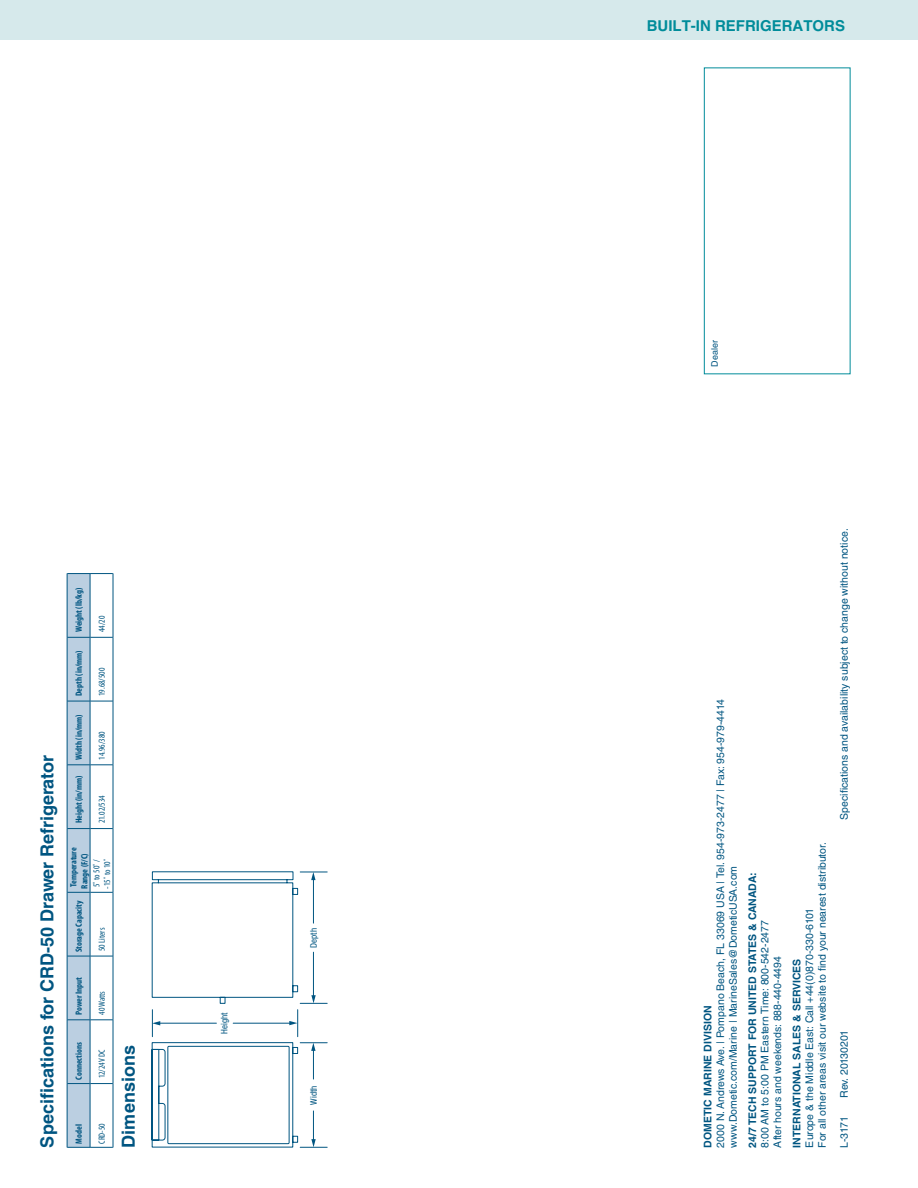
<style>
.page{position:relative;width:918px;height:1188px;background:#fff}
.page>*{position:absolute;margin:0;border:0;box-sizing:border-box;transform-origin:0 0}
.t1{font:700 18px "Helvetica LT Std";color:#005581}
.t2{font:700 15px "Helvetica LT Std";color:#008c9a}
.t3{font:10.5px/12.6px "Helvetica LT Std";color:#005581}
.t4{font:700 10.5px "Helvetica LT Std";color:#005581}
.t5{font:10.5px "Helvetica LT Std";letter-spacing:-.02em;color:#005581}
.t6{font:700 condensed 9px/10.8px "Myriad Pro";letter-spacing:-.005em;color:#005581}
.t7{font:condensed 9px/10.8px "Myriad Pro";letter-spacing:-.005em;color:#005581}
.t8{font:condensed 9px "Helvetica Neue";color:#005581}
.t9{font:9px "Helvetica LT Std";color:#005581}
</style>
<div class="page">
<div style="left:0;top:0;width:918px;height:40px;background:#d6e9eb"></div>
<hr style="left:113px;top:1084px;width:1px;height:64px;background:#005581">
<hr style="left:113px;top:1020px;width:1px;height:64px;background:#005581">
<hr style="left:113px;top:956px;width:1px;height:64px;background:#005581">
<hr style="left:113px;top:892px;width:1px;height:64px;background:#005581">
<hr style="left:113px;top:829px;width:1px;height:63px;background:#005581">
<hr style="left:113px;top:765px;width:1px;height:64px;background:#005581">
<hr style="left:113px;top:701px;width:1px;height:64px;background:#005581">
<hr style="left:113px;top:637px;width:1px;height:64px;background:#005581">
<hr style="left:113px;top:573px;width:1px;height:64px;background:#005581">
<svg style="left:67px;top:573px;width:46px;height:575px"></svg>
<svg style="left:152px;top:872px;width:175px;height:276px"></svg>
<div style="left:704px;top:68px;width:146px;height:306px;border:1px solid #008c9a"></div>
<h1 class="t1" style="left:36px;top:1148px;width:394px;rotate:-90deg">Speci cations for CRD-50 Drawer Refrigerator</h1>
<p class="t6" style="left:73px;top:632px;width:46px;rotate:-90deg">Weight (lb/kg)</p>
<p class="t6" style="left:73px;top:696px;width:47px;rotate:-90deg">Depth (in/mm)</p>
<p class="t6" style="left:73px;top:760px;width:47px;rotate:-90deg">Width (in/mm)</p>
<p class="t6" style="left:73px;top:823px;width:49px;rotate:-90deg">Height (in/mm)</p>
<p class="t7" style="left:96px;top:632px;width:18px;rotate:-90deg">44/20</p>
<p class="t7" style="left:96px;top:696px;width:30px;rotate:-90deg">19.68/500</p>
<p class="t7" style="left:96px;top:760px;width:30px;rotate:-90deg">14.96/380</p>
<p class="t7" style="left:96px;top:823px;width:30px;rotate:-90deg">21.02/534</p>
<p class="t6" style="left:68px;top:889px;width:43px;rotate:-90deg">Temperature<br>Range (F/C)</p>
<p class="t7" style="left:91px;top:889px;width:31px;rotate:-90deg">5˚ to 50˚ / -15˚ to 10˚</p>
<p class="t6" style="left:73px;top:952px;width:53px;rotate:-90deg">Storage Capacity</p>
<p class="t6" style="left:73px;top:1015px;width:39px;rotate:-90deg">Power Input</p>
<p class="t6" style="left:73px;top:1080px;width:39px;rotate:-90deg">Connections</p>
<p class="t7" style="left:96px;top:951px;width:25px;rotate:-90deg">50 Liters</p>
<p class="t7" style="left:96px;top:1015px;width:25px;rotate:-90deg">40 Watts</p>
<p class="t7" style="left:96px;top:1078px;width:30px;rotate:-90deg">12/24V DC</p>
<p class="t6" style="left:73px;top:1144px;width:21px;rotate:-90deg">Model</p>
<p class="t7" style="left:96px;top:1144px;width:22px;rotate:-90deg">CRD-50</p>
<h1 class="t1" style="left:117px;top:1148px;width:104px;rotate:-90deg">Dimensions</h1>
<p class="t8" style="left:219px;top:1034px;width:23px;rotate:-90deg">Height</p>
<p class="t8" style="left:308px;top:948px;width:21px;rotate:-90deg">Depth</p>
<p class="t8" style="left:308px;top:1105px;width:21px;rotate:-90deg">Width</p>
<h2 class="t2" style="left:647px;top:17px;width:200px">BUILT-IN REFRIGERATORS</h2>
<p class="t9" style="left:710px;top:367px;width:28px;rotate:-90deg">Dealer</p>
<p class="t3" style="left:714px;top:1148px;width:450px;rotate:-90deg">2000 N. Andrews Ave. | Pompano Beach, FL 33069 USA | Tel. 954-973-2477 | Fax: 954-979-4414 www.Dometic.com/Marine | MarineSales@DometicUSA.com</p>
<p class="t4" style="left:701px;top:1148px;width:143px;rotate:-90deg">DOMETIC MARINE DIVISION</p>
<p class="t4" style="left:746px;top:1148px;width:277px;rotate:-90deg">24/7 TECH SUPPORT FOR UNITED STATES &amp; CANADA:</p>
<p class="t3" style="left:759px;top:1148px;width:229px;rotate:-90deg">8:00 AM to 5:00 PM Eastern Time: 800-542-2477<br>After hours and weekends: 888-440-4494</p>
<p class="t3" style="left:803px;top:1148px;width:307px;rotate:-90deg">Europe &amp; the Middle East: Call +44(0)870-330-6101<br>For all other areas visit our website to nd your nearest distributor.</p>
<p class="t4" style="left:790px;top:1148px;width:190px;rotate:-90deg">INTERNATIONAL SALES &amp; SERVICES</p>
<p class="t3" style="left:838px;top:820px;width:293px;rotate:-90deg">Speci cations and availability subject to change without notice.</p>
<p class="t5" style="left:838px;top:1098px;width:69px;rotate:-90deg">Rev. 20130201</p>
<p class="t3" style="left:838px;top:1148px;width:33px;rotate:-90deg">L-3171</p>
</div>
